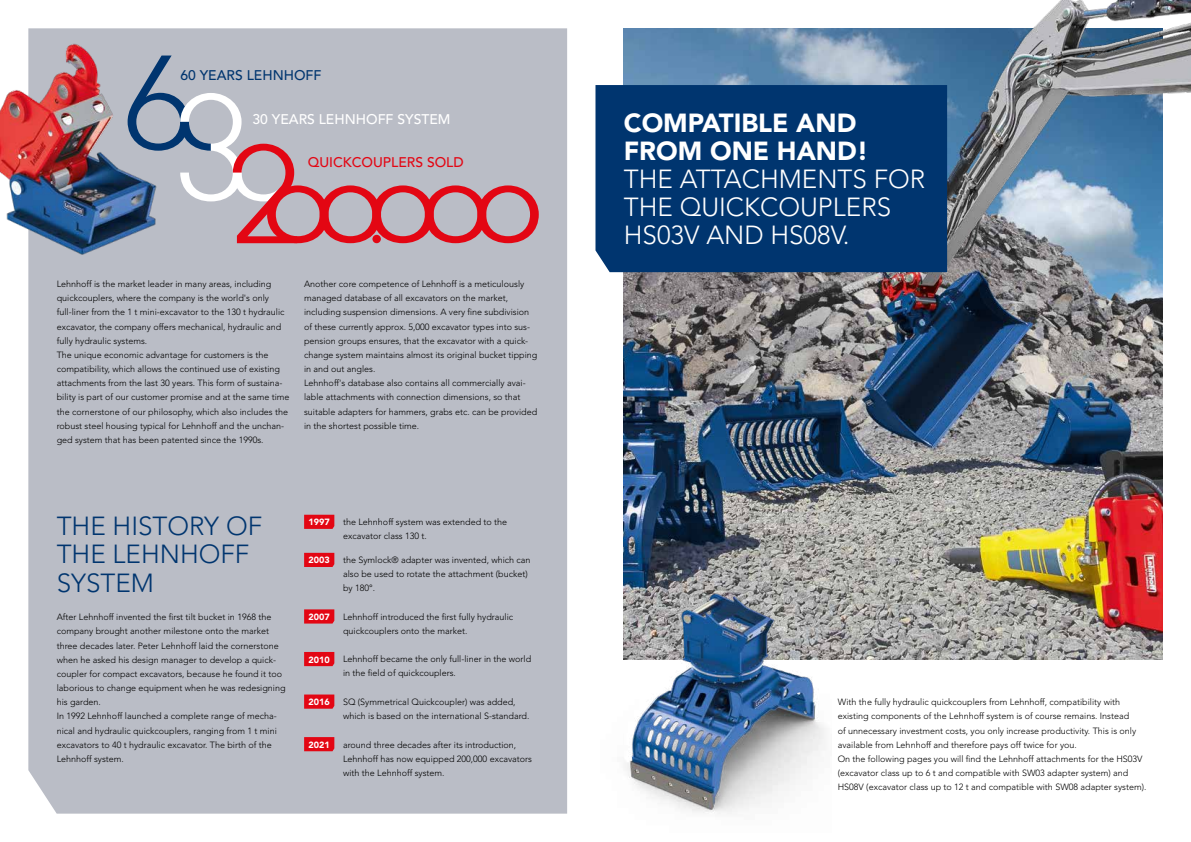
<style>
.page{position:relative;width:1191px;height:842px;background:#fff}
.page>*{position:absolute;margin:0;border:0;box-sizing:border-box;transform-origin:0 0}
.t1{font:300 26px/28px "Avenir LT Std";color:#fff}
.t2{font:300 26px/28.3px "Avenir LT Std";color:#00356f}
.t3{font:900 26px/28px "Avenir LT Std";color:#fff}
.t4{font:500 13.9px "Avenir LT Std";color:#fff}
.t5{font:500 13.9px "Avenir LT Std";color:#e30613}
.t6{font:500 13.9px "Avenir LT Std";color:#00356f}
.t7{font:300 9px/14.2px "Avenir LT Std";color:#000}
.t8{font:900 9px "Avenir LT Std";color:#fff}
</style>
<div class="page">
<div style="left:28px;top:28px;width:539px;height:786px;background:#babdc6"></div>
<img style="left:624px;top:344px;width:538px;height:315px">
<img style="left:623px;top:566px;width:208px;height:248px">
<img style="left:624px;top:0;width:567px;height:344px">
<svg style="left:191px;top:56px;width:348px;height:187px;background:#bfaab3"></svg>
<img style="left:0;top:33px;width:191px;height:232px">
<div style="left:595px;top:85px;width:352px;height:187px;background:#00356f"></div>
<svg style="left:304px;top:515px;width:30px;height:14px"></svg>
<svg style="left:304px;top:553px;width:30px;height:14px"></svg>
<svg style="left:304px;top:609px;width:30px;height:14px"></svg>
<svg style="left:304px;top:652px;width:30px;height:14px"></svg>
<svg style="left:304px;top:694px;width:30px;height:15px"></svg>
<svg style="left:304px;top:737px;width:30px;height:14px"></svg>
<h2 class="t6" style="left:180px;top:67px;width:142px">60 YEARS LEHNHOFF</h2>
<h2 class="t4" style="left:252px;top:112px;width:199px">30 YEARS LEHNHOFF SYSTEM</h2>
<h2 class="t5" style="left:308px;top:154px;width:157px">QUICKCOUPLERS SOLD</h2>
<p class="t7" style="left:57px;top:277px;width:234px">Lehnhoff is the market leader in many areas, including quickcouplers, where the company is the world's only full-liner from the 1 t mini-excavator to the 130 t hydraulic excavator, the company offers mechanical, hydraulic and fully hydraulic systems.<br>The unique economic advantage for customers is the compatibility, which allows the continued use of existing attachments from the last 30 years. This form of sustaina&shy;bility is part of our customer promise and at the same time the cornerstone of our philosophy, which also includes the robust steel housing typical for Lehnhoff and the unchan&shy;ged system that has been patented since the 1990s.</p>
<p class="t7" style="left:304px;top:277px;width:235px">Another core competence of Lehnhoff is a meticulously managed database of all excavators on the market, including suspension dimensions. A very fine subdivision of these currently approx. 5,000 excavator types into sus&shy;pension groups ensures, that the excavator with a quick&shy;change system maintains almost its original bucket tipping in and out angles.<br>Lehnhoff's database also contains all commercially avai&shy;lable attachments with connection dimensions, so that suitable adapters for hammers, grabs etc. can be provided in the shortest possible time.</p>
<h1 class="t2" style="left:57px;top:512px;width:207px">THE HISTORY OF<br>THE LEHNHOFF<br>SYSTEM</h1>
<p class="t7" style="left:57px;top:610px;width:230px">After Lehnhoff invented the first tilt bucket in 1968 the company brought another milestone onto the market three decades later. Peter Lehnhoff laid the cornerstone when he asked his design manager to develop a quick&shy;coupler for compact excavators, because he found it too laborious to change equipment when he was redesigning his garden.<br>In 1992 Lehnhoff launched a complete range of mecha&shy;nical and hydraulic quickcouplers, ranging from 1 t mini excavators to 40 t hydraulic excavator. The birth of the Lehnhoff system.</p>
<p class="t8" style="left:308px;top:517px;width:23px">1997</p>
<p class="t7" style="left:343px;top:515px;width:166px">the Lehnhoff system was extended to the excavator class 130 t.</p>
<p class="t8" style="left:308px;top:555px;width:23px">2003</p>
<p class="t7" style="left:343px;top:553px;width:189px">the Symlock® adapter was invented, which can also be used to rotate the attachment (bucket) by 180°.</p>
<p class="t8" style="left:308px;top:611px;width:23px">2007</p>
<p class="t7" style="left:343px;top:610px;width:172px">Lehnhoff introduced the first fully hydraulic quickcouplers onto the market.</p>
<p class="t8" style="left:308px;top:654px;width:23px">2010</p>
<p class="t7" style="left:343px;top:652px;width:190px">Lehnhoff became the only full-liner in the world in the field of quickcouplers.</p>
<p class="t8" style="left:308px;top:696px;width:23px">2016</p>
<p class="t7" style="left:343px;top:695px;width:188px">SQ (Symmetrical Quickcoupler) was added, which is based on the international S-standard.</p>
<p class="t8" style="left:308px;top:739px;width:23px">2021</p>
<p class="t7" style="left:343px;top:737px;width:190px">around three decades after its introduction,<br>Lehnhoff has now equipped 200,000 excavators with the Lehnhoff system.</p>
<h1 class="t3" style="left:624px;top:109px;width:246px">COMPATIBLE AND<br>FROM ONE HAND!</h1>
<h1 class="t1" style="left:624px;top:165px;width:303px">THE ATTACHMENTS FOR<br>THE QUICKCOUPLERS<br>HS03V AND HS08V.</h1>
<p class="t7" style="left:837px;top:695px;width:310px">With the fully hydraulic quickcouplers from Lehnhoff, compatibility with existing components of the Lehnhoff system is of course remains. Instead<br>of unnecessary investment costs, you only increase productivity. This is only available from Lehnhoff and therefore pays off twice for you.<br>On the following pages you will find the Lehnhoff attachments for the HS03V (excavator class up to 6 t and compatible with SW03 adapter system) and HS08V (excavator class up to 12 t and compatible with SW08 adapter system).</p>
</div>
